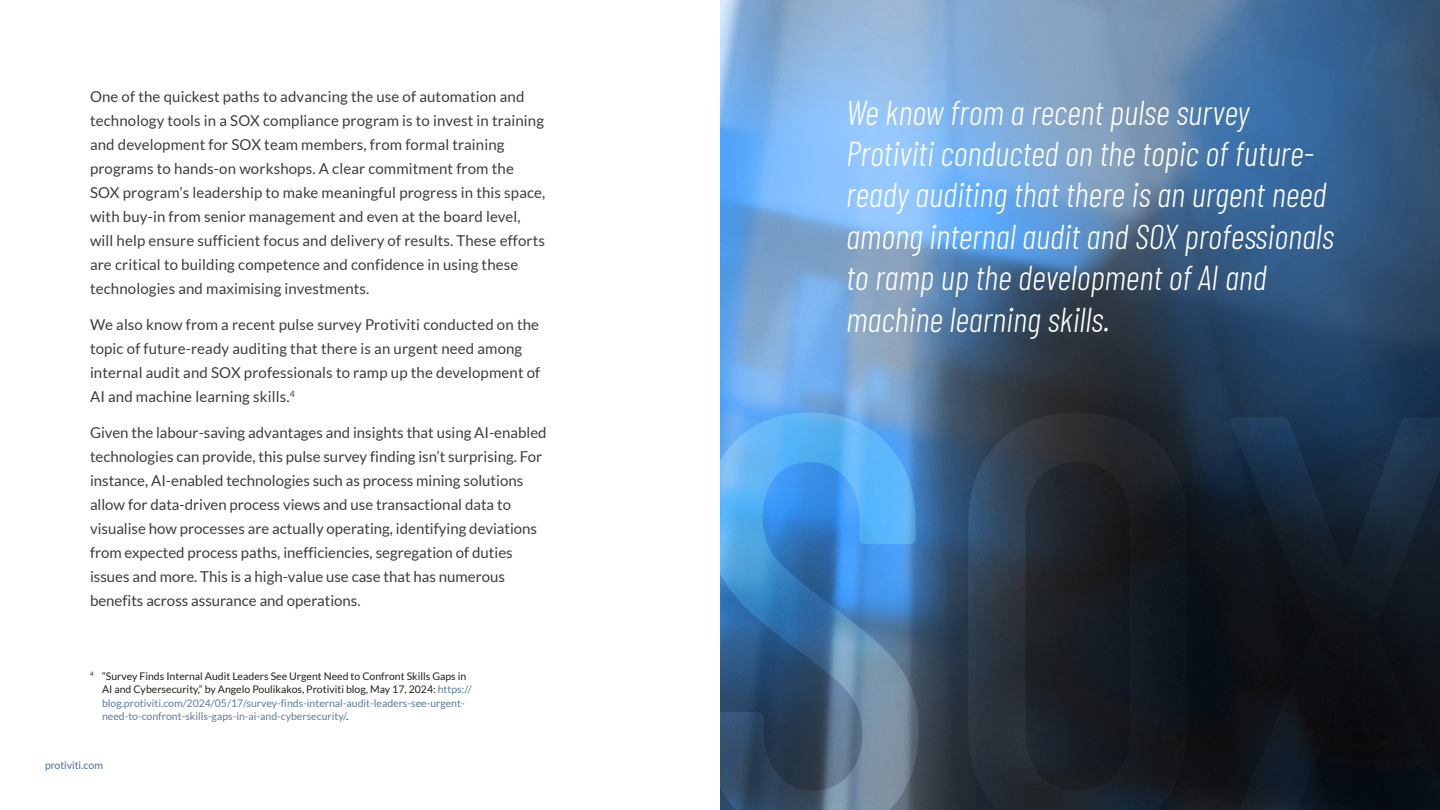
<style>
.page{position:relative;width:1440px;height:810px;background:#fff}
.page>*{position:absolute;margin:0;border:0;box-sizing:border-box;transform-origin:0 0}
.Lato_Body{font:italic 300 34.5px/41.4px "Barlow Condensed";color:#fff}
.Lato_Body-2{font:15px/24px "Lato";letter-spacing:.01em;color:#3c3d3e}
.Footnote{font:10.5px/13.5px "Lato";color:#5d7b9a}
.t1{font:500 10.5px "Lato";color:#5d7b9a}
.s1{color:#231f20}
</style>
<div class="page">
<svg style="left:720px;top:0;width:720px;height:413px;background:#587fa9"></svg>
<svg style="left:720px;top:413px;width:720px;height:397px;background:#273d53"></svg>
<p class="Lato_Body-2" style="left:90px;top:85px;width:457px">One of the quickest paths to advancing the use of automation and technology tools in a SOX compliance program is to invest in training and development for SOX team members, from formal training programs to hands-on workshops. A clear commitment from the SOX program’s leadership to make meaningful progress in this space, with buy-in from senior management and even at the board level, will help ensure sufficient focus and delivery of results. These efforts are critical to building competence and confidence in using these technologies and maximising investments.</p>
<p class="Lato_Body-2" style="left:90px;top:313px;width:452px">We also know from a recent pulse survey Protiviti conducted on the topic of future-ready auditing that there is an urgent need among internal audit and SOX professionals to ramp up the development of AI and machine learning skills.<sup>4</sup></p>
<p class="Lato_Body-2" style="left:90px;top:421px;width:458px">Given the labour-saving advantages and insights that using AI-enabled technologies can provide, this pulse survey finding isn’t surprising. For instance, AI-enabled technologies such as process mining solutions allow for data-driven process views and use transactional data to visualise how processes are actually operating, identifying deviations from expected process paths, inefficiencies, segregation of duties issues and more. This is a high-value use case that has numerous benefits across assurance and operations.</p>
<p class="Footnote" style="left:102px;top:669px;width:371px;text-indent:-12px"><sup>4</sup> <span class="s1">“Survey Finds Internal Audit Leaders See Urgent Need to Confront Skills Gaps in AI and Cybersecurity,” by Angelo Poulikakos, Protiviti blog, May 17, 2024:</span> https:// blog.protiviti.com/2024/05/17/survey-finds-internal-audit-leaders-see-urgent&shy;need-to-confront-skills-gaps-in-ai-and-cybersecurity/<span class="s1">.</span></p>
<p class="t1" style="left:45px;top:758px;width:60px">protiviti.com</p>
<p class="Lato_Body" style="left:846px;top:89px;width:489px">We know from a recent pulse survey Protiviti conducted on the topic of future&shy;ready auditing that there is an urgent need among internal audit and SOX professionals to ramp up the development of AI and machine learning skills.</p>
</div>
